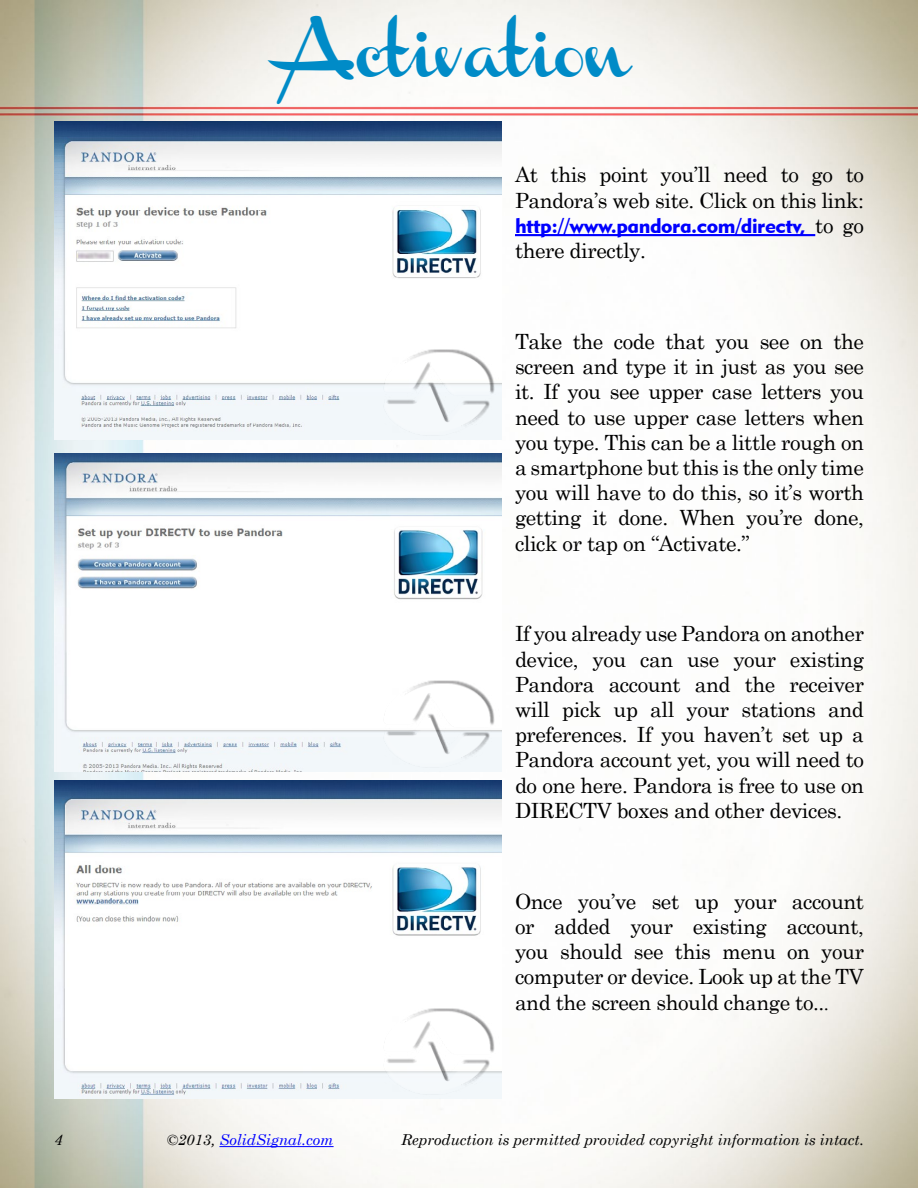
<style>
.page{position:relative;width:918px;height:1188px;background:#fff}
.page>*{position:absolute;margin:0;border:0;box-sizing:border-box;transform-origin:0 0}
.Head{font:48px "Channel";letter-spacing:-.01em;color:#008bc7}
.Paragraph_Style_14{font:21px/25.2px "Century Schoolbook";letter-spacing:-.02em;color:#000;text-align:justify}
.t1{font:italic 15px "Century Schoolbook";color:#000}
.t2{font:italic 15px "Century Schoolbook";color:#00f}
.s1{font-family:"Geometric 415 BT Black A";color:#00f}
.s2{font-size:18.3px}
.s3{color:#000}
</style>
<div class="page">
<img style="left:0;top:0;width:918px;height:1188px">
<hr style="left:219px;top:1146px;width:115px;height:1px;background:#00f">
<hr style="left:515px;top:234px;width:300px;height:2px;background:#00f">
<img style="left:54px;top:122px;width:448px;height:317px">
<img style="left:347px;top:335px;width:153px;height:113px">
<img style="left:54px;top:453px;width:448px;height:318px">
<img style="left:347px;top:667px;width:153px;height:112px">
<img style="left:54px;top:781px;width:448px;height:318px">
<img style="left:347px;top:994px;width:153px;height:113px">
<p class="Head" style="left:287px;top:32px;width:345px">Activation</p>
<p class="Paragraph_Style_14" style="left:515px;top:161px;width:351px">At this point you’ll need to go to Pandora’s web site. Click on this link: <span class="s1">http://www.pandora.com/directv,</span> to go there directly.</p>
<p class="Paragraph_Style_14" style="left:515px;top:327px;width:351px">Take the code that you see on the screen and type it in just as you see it. If you see upper case letters you need to use upper case letters when you type. This can be a little rough on a smartphone but this is the only time you will have to do this, so it’s worth getting it done. When you’re done, click or tap on “Activate.”</p>
<p class="Paragraph_Style_14" style="left:515px;top:620px;width:351px">If you already use Pandora on another device, you can use your existing Pandora account and the receiver will pick up all your stations and preferences. If you haven’t set up a Pandora account yet, you will need to do one here. Pandora is free to use on DIRECTV boxes and other devices.</p>
<p class="Paragraph_Style_14" style="left:515px;top:887px;width:351px">Once you’ve set up your account or added your existing account, you should see this menu on your computer or device. Look up at the TV and the screen should change to..<span class="s2">.</span></p>
<p class="t1" style="left:54px;top:1128px;width:10px">4</p>
<p class="t2" style="left:167px;top:1128px;width:169px"><span class="s3">©2013,</span> SolidSignal.com</p>
<p class="t1" style="left:401px;top:1128px;width:464px">Reproduction is permitted provided copyright information is intact.</p>
</div>
